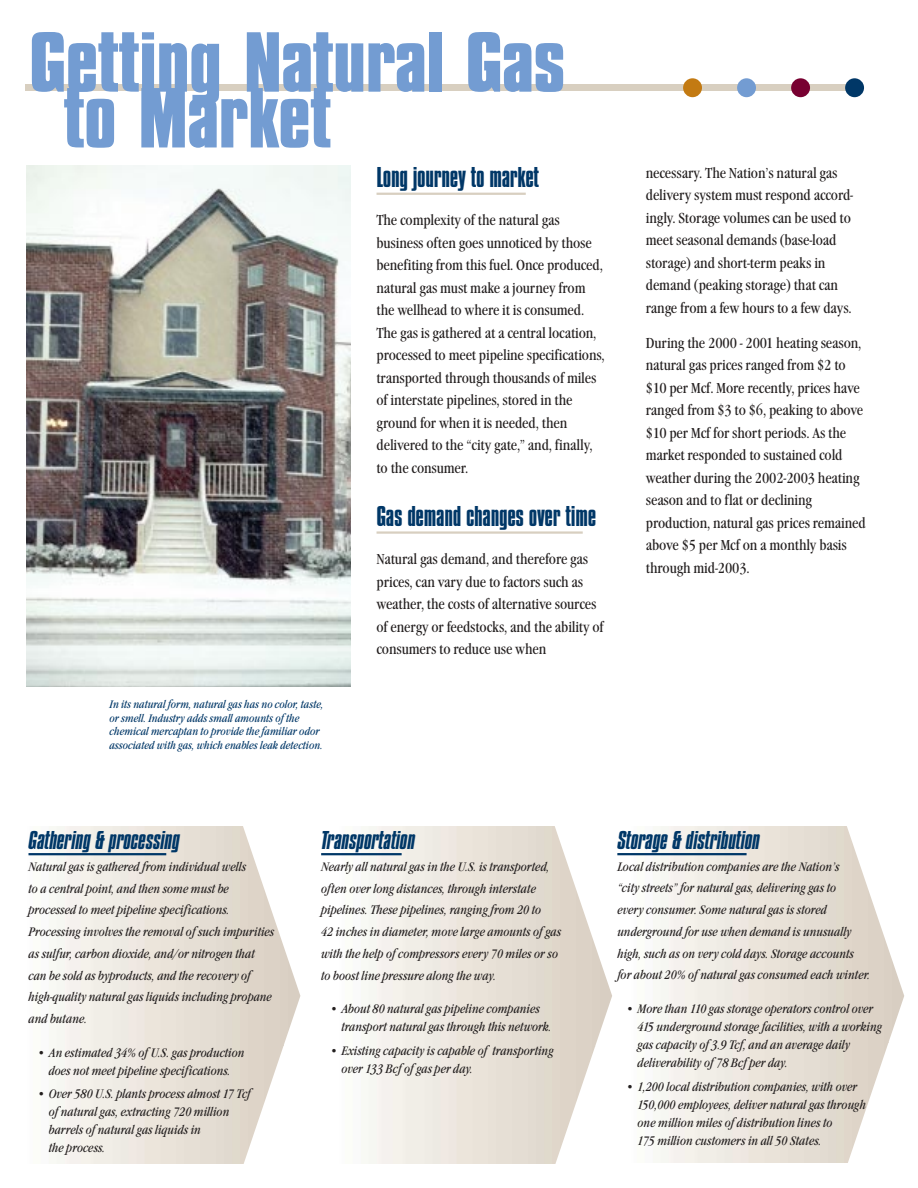
<style>
.page{position:relative;width:918px;height:1188px;background:#fff}
.page>*{position:absolute;margin:0;border:0;box-sizing:border-box;transform-origin:0 0}
.t1{font:89.1px "Compacta Bold Plain";letter-spacing:-.01em;color:#739cd2;scale:1.11 1}
.t2{font:30px "Compacta Plain";letter-spacing:-.01em;color:#003767}
.t3{font:27px "Compacta Italic Plain";letter-spacing:-.01em;color:#003767}
.t4{font:15px/22.5px "Garamond Condensed";letter-spacing:-.01em;color:#231f1f}
.t5{font:italic 12.75px/21.8px "Garamond Condensed";letter-spacing:-.01em;color:#231f1f}
.t6{font:italic 11.25px/13.5px "Garamond Condensed";letter-spacing:-.01em;color:#003767}
</style>
<div class="page">
<div style="left:25px;top:84px;width:837px;height:7px;background:#d8cfc0"></div>
<div style="left:683px;top:78px;width:19px;height:19px;background:#c37a12;border-radius:50%"></div>
<div style="left:737px;top:78px;width:19px;height:19px;background:#739cd2;border-radius:50%"></div>
<div style="left:791px;top:78px;width:19px;height:19px;background:#780031;border-radius:50%"></div>
<div style="left:845px;top:78px;width:19px;height:19px;background:#003767;border-radius:50%"></div>
<hr style="left:377px;top:193px;width:149px;height:2px;background:#d8cfc0">
<hr style="left:377px;top:531px;width:206px;height:3px;background:#d8cfc0">
<img style="left:27px;top:165px;width:324px;height:522px">
<hr style="left:28px;top:853px;width:138px;height:2px;background:#003767">
<hr style="left:321px;top:853px;width:81px;height:2px;background:#003767">
<hr style="left:617px;top:853px;width:130px;height:2px;background:#003767">
<h1 class="t1" style="left:29px;top:28px;width:485px">Getting Natural Gas</h1>
<h1 class="t1" style="left:63px;top:84px;width:243px">to Market</h1>
<p class="t6" style="left:110px;top:699px;width:216px">In its natural form, natural gas has no color, taste, or smell. Industry adds small amounts of the chemical mercaptan to provide the familiar odor associated with gas, which enables leak detection.</p>
<h2 class="t2" style="left:377px;top:165px;width:164px">Long journey to market</h2>
<p class="t4" style="left:377px;top:210px;width:230px">The complexity of the natural gas business often goes unnoticed by those benefiting from this fuel. Once produced, natural gas must make a journey from the wellhead to where it is consumed.<br>The gas is gathered at a central location, processed to meet pipeline specifications, transported through thousands of miles of interstate pipelines, stored in the ground for when it is needed, then delivered to the “city gate,” and, finally, to the consumer.</p>
<h2 class="t2" style="left:377px;top:504px;width:221px">Gas demand changes over time</h2>
<p class="t4" style="left:377px;top:549px;width:229px">Natural gas demand, and therefore gas prices, can vary due to factors such as weather, the costs of alternative sources of energy or feedstocks, and the ability of consumers to reduce use when</p>
<p class="t4" style="left:646px;top:163px;width:209px">necessary. The Nation’s natural gas delivery system must respond accord&shy;ingly. Storage volumes can be used to meet seasonal demands (base-load storage) and short-term peaks in demand (peaking storage) that can range from a few hours to a few days.</p>
<p class="t4" style="left:646px;top:333px;width:222px">During the 2000 - 2001 heating season, natural gas prices ranged from $2 to $10 per Mcf. More recently, prices have ranged from $3 to $6, peaking to above $10 per Mcf for short periods. As the market responded to sustained cold weather during the 2002-2003 heating season and to flat or declining production, natural gas prices remained above $5 per Mcf on a monthly basis through mid-2003.</p>
<h3 class="t3" style="left:28px;top:830px;width:153px">Gathering &amp; processing</h3>
<p class="t5" style="left:28px;top:857px;width:248px">Natural gas is gathered from individual wells<br>to a central point, and then some must be processed to meet pipeline specifications.<br>Processing involves the removal of such impurities as sulfur, carbon dioxide, and/or nitrogen that can be sold as byproducts, and the recovery of high-quality natural gas liquids including propane and butane.</p>
<p class="t5" style="left:37px;top:1045px;width:209px;line-height:18px;text-align:center">• An estimated 34% of U.S. gas production does not meet pipeline specifications.</p>
<p class="t5" style="left:49px;top:1086px;width:204px;line-height:18px;text-indent:-12px">• Over 580 U.S. plants process almost 17 Tcf of natural gas, extracting 720 million barrels of natural gas liquids in<br>the process.</p>
<h3 class="t3" style="left:321px;top:830px;width:95px">Transportation</h3>
<p class="t5" style="left:321px;top:857px;width:242px">Nearly all natural gas in the U.S. is transported, often over long distances, through interstate pipelines. These pipelines, ranging from 20 to<br>42 inches in diameter, move large amounts of gas with the help of compressors every 70 miles or so to boost line pressure along the way.</p>
<p class="t5" style="left:341px;top:1001px;width:212px;line-height:18px;text-indent:-12px">• About 80 natural gas pipeline companies transport natural gas through this network.</p>
<p class="t5" style="left:341px;top:1042px;width:214px;line-height:18px;text-indent:-12px">• Existing capacity is capable of transporting over 133 Bcf of gas per day.</p>
<h3 class="t3" style="left:617px;top:830px;width:144px">Storage &amp; distribution</h3>
<p class="t5" style="left:617px;top:857px;width:255px">Local distribution companies are the Nation’s<br>“city streets” for natural gas, delivering gas to<br>every consumer. Some natural gas is stored underground for use when demand is unusually high, such as on very cold days. Storage accounts for about 20% of natural gas consumed each winter.</p>
<p class="t5" style="left:638px;top:1001px;width:246px;line-height:18px;text-indent:-12px">• More than 110 gas storage operators control over 415 underground storage facilities, with a working gas capacity of 3.9 Tcf, and an average daily deliverability of 78 Bcf per day.</p>
<p class="t5" style="left:638px;top:1078px;width:230px;line-height:18px;text-indent:-12px">• 1,200 local distribution companies, with over 150,000 employees, deliver natural gas through one million miles of distribution lines to<br>175 million customers in all 50 States.</p>
</div>
